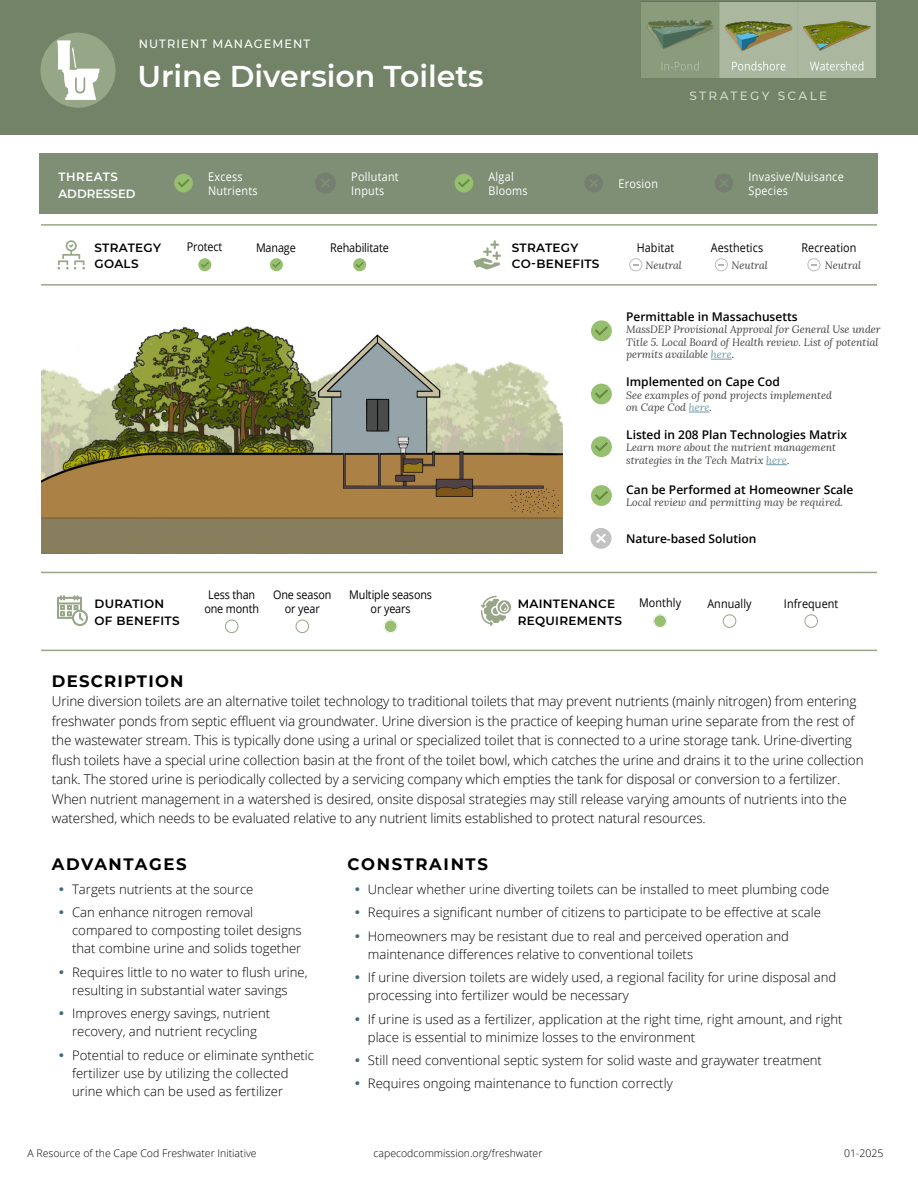
<style>
.page{position:relative;width:918px;height:1188px;background:#fff}
.page>*{position:absolute;margin:0;border:0;box-sizing:border-box;transform-origin:0 0}
.t1{font:600 30px "Montserrat";color:#fff}
.t2{font:700 16.5px "Montserrat";letter-spacing:.09em;color:#000}
.t3{font:300 13.5px/19.5px "Open Sans";letter-spacing:-.01em;color:#000}
.t4{font:300 13.2px/23.4px "Open Sans";color:#000}
.t5{font:600 12px "Open Sans";color:#000}
.t6{font:12px/14.4px "Open Sans";letter-spacing:-.01em;color:#000;text-align:center;scale:.9 1}
.t7{font:600 12px/16.5px "Montserrat";letter-spacing:.025em;color:#000}
.t8{font:12px/14.4px "Open Sans";letter-spacing:.025em;color:#fff;scale:.9 1}
.t9{font:12px "Open Sans";letter-spacing:.01em;color:#000;scale:.9 1}
.t10{font:500 12px "Montserrat";letter-spacing:.1em;color:#fff;scale:.95 1}
.t11{font:600 12px/16.5px "Montserrat";color:#fff}
.t12{font:500 12px "Montserrat";letter-spacing:.2em;color:#fff}
.t13{font:italic 10.5px/12.6px "Lora";color:#404040}
.t14{font:300 10.5px "Open Sans";color:#000}
.s1{color:#6c99aa}
</style>
<div class="page">
<div style="left:0;top:0;width:918px;height:135px;background:#728367"></div>
<div style="left:40px;top:153px;width:838px;height:61px;background:#7f8f75"></div>
<hr style="left:41px;top:224px;width:836px;height:2px;background:#96a788">
<hr style="left:41px;top:284px;width:836px;height:2px;background:#96a788">
<hr style="left:41px;top:572px;width:836px;height:1px;background:#96a788">
<hr style="left:41px;top:650px;width:836px;height:1px;background:#96a788">
<div style="left:225px;top:620px;width:13px;height:13px;border:1px solid #96a788;border-radius:50%"></div>
<div style="left:296px;top:620px;width:13px;height:13px;border:1px solid #96a788;border-radius:50%"></div>
<div style="left:723px;top:614px;width:13px;height:14px;border:1px solid #96a788;border-radius:50%"></div>
<div style="left:804px;top:614px;width:14px;height:14px;border:1px solid #96a788;border-radius:50%"></div>
<div style="left:384px;top:620px;width:13px;height:13px;background:#96bf70;border-radius:50%"></div>
<div style="left:384px;top:620px;width:13px;height:13px;border:1px solid #fff;border-radius:50%"></div>
<div style="left:654px;top:615px;width:12px;height:12px;background:#96bf70;border-radius:50%"></div>
<div style="left:653px;top:614px;width:14px;height:14px;border:1px solid #fff;border-radius:50%"></div>
<img style="left:641px;top:1px;width:235px;height:77px">
<div style="left:198px;top:258px;width:13px;height:13px;background:#96bf6f;border-radius:50%"></div>
<svg style="left:201px;top:262px;width:8px;height:6px"></svg>
<div style="left:270px;top:258px;width:13px;height:13px;background:#96bf6f;border-radius:50%"></div>
<svg style="left:272px;top:262px;width:9px;height:6px"></svg>
<div style="left:353px;top:258px;width:13px;height:13px;background:#96bf6f;border-radius:50%"></div>
<svg style="left:356px;top:262px;width:8px;height:6px"></svg>
<svg style="left:629px;top:258px;width:13px;height:13px"></svg>
<svg style="left:715px;top:258px;width:13px;height:13px"></svg>
<svg style="left:807px;top:258px;width:13px;height:13px"></svg>
<div style="left:591px;top:320px;width:21px;height:21px;background:#96bf6f;border-radius:50%"></div>
<svg style="left:595px;top:326px;width:13px;height:10px"></svg>
<div style="left:591px;top:384px;width:21px;height:20px;background:#96bf6f;border-radius:50%"></div>
<svg style="left:595px;top:389px;width:13px;height:10px"></svg>
<div style="left:591px;top:436px;width:21px;height:21px;background:#96bf6f;border-radius:50%"></div>
<svg style="left:595px;top:442px;width:13px;height:10px"></svg>
<div style="left:40px;top:33px;width:76px;height:75px;background:#96a788;border-radius:50%"></div>
<svg style="left:57px;top:40px;width:43px;height:60px"></svg>
<div style="left:591px;top:485px;width:21px;height:21px;background:#96bf6f;border-radius:50%"></div>
<svg style="left:595px;top:491px;width:13px;height:9px"></svg>
<svg style="left:591px;top:528px;width:21px;height:21px"></svg>
<div style="left:174px;top:174px;width:19px;height:18px;background:#96bf6f;border-radius:50%"></div>
<svg style="left:178px;top:179px;width:11px;height:8px"></svg>
<svg style="left:315px;top:173px;width:21px;height:20px"></svg>
<div style="left:455px;top:174px;width:18px;height:18px;background:#96bf6f;border-radius:50%"></div>
<svg style="left:458px;top:179px;width:12px;height:8px"></svg>
<svg style="left:585px;top:174px;width:18px;height:18px"></svg>
<svg style="left:715px;top:174px;width:18px;height:18px"></svg>
<img style="left:41px;top:326px;width:521px;height:228px">
<svg style="left:473px;top:240px;width:28px;height:30px"></svg>
<svg style="left:58px;top:240px;width:27px;height:29px"></svg>
<svg style="left:689px;top:412px;width:21px;height:1px"></svg>
<svg style="left:711px;top:359px;width:21px;height:1px"></svg>
<svg style="left:766px;top:464px;width:21px;height:1px"></svg>
<svg style="left:57px;top:595px;width:31px;height:31px"></svg>
<svg style="left:481px;top:596px;width:30px;height:30px"></svg>
<p class="t10" style="left:139px;top:35px;width:182px">NUTRIENT MANAGEMENT</p>
<h1 class="t1" style="left:137px;top:55px;width:348px">Urine Diversion Toilets</h1>
<p class="t12" style="left:689px;top:87px;width:139px">STRATEGY SCALE</p>
<p class="t11" style="left:59px;top:168px;width:79px">THREATS<br>ADDRESSED</p>
<p class="t8" style="left:208px;top:169px;width:57px">Excess<br>Nutrients</p>
<p class="t8" style="left:351px;top:169px;width:54px">Pollutant<br>Inputs</p>
<p class="t8" style="left:488px;top:169px;width:45px">Algal<br>Blooms</p>
<p class="t8" style="left:618px;top:176px;width:45px">Erosion</p>
<p class="t8" style="left:749px;top:169px;width:107px">Invasive/Nuisance<br>Species</p>
<p class="t6" style="left:187px;top:239px;width:41px">Protect</p>
<p class="t6" style="left:256px;top:240px;width:46px">Manage</p>
<p class="t6" style="left:330px;top:240px;width:67px">Rehabilitate</p>
<p class="t9" style="left:637px;top:239px;width:43px">Habitat</p>
<p class="t9" style="left:711px;top:239px;width:60px">Aesthetics</p>
<p class="t9" style="left:801px;top:239px;width:63px">Recreation</p>
<p class="t7" style="left:94px;top:239px;width:68px">STRATEGY<br>GOALS</p>
<p class="t7" style="left:512px;top:239px;width:89px">STRATEGY<br>CO-BENEFITS</p>
<p class="t13" style="left:646px;top:259px;width:38px">Neutral</p>
<p class="t13" style="left:731px;top:259px;width:38px">Neutral</p>
<p class="t13" style="left:825px;top:259px;width:38px">Neutral</p>
<p class="t5" style="left:626px;top:308px;width:173px">Permittable in Massachusetts</p>
<p class="t13" style="left:626px;top:323px;width:256px">MassDEP Provisional Approval for General Use under<br>Title 5. Local Board of Health review. List of potential permits available <span class="s1">here</span>.</p>
<p class="t5" style="left:626px;top:373px;width:155px">Implemented on Cape Cod</p>
<p class="t13" style="left:626px;top:388px;width:207px">See examples of pond projects implemented on Cape Cod <span class="s1">here</span>.</p>
<p class="t5" style="left:626px;top:426px;width:222px">Listed in 208 Plan Technologies Matrix</p>
<p class="t13" style="left:626px;top:441px;width:211px">Learn more about the nutrient management strategies in the Tech Matrix <span class="s1">here</span>.</p>
<p class="t5" style="left:626px;top:481px;width:229px">Can be Performed at Homeowner Scale</p>
<p class="t13" style="left:626px;top:496px;width:218px">Local review and permitting may be required.</p>
<p class="t5" style="left:626px;top:530px;width:132px">Nature-based Solution</p>
<p class="t6" style="left:204px;top:587px;width:62px">Less than one month</p>
<p class="t6" style="left:273px;top:587px;width:66px">One season or year</p>
<p class="t6" style="left:349px;top:587px;width:94px">Multiple seasons or years</p>
<p class="t9" style="left:707px;top:595px;width:51px">Annually</p>
<p class="t9" style="left:784px;top:595px;width:62px">Infrequent</p>
<p class="t7" style="left:94px;top:595px;width:87px">DURATION<br>OF BENEFITS</p>
<p class="t7" style="left:518px;top:595px;width:106px">MAINTENANCE<br>REQUIREMENTS</p>
<p class="t9" style="left:639px;top:595px;width:48px">Monthly</p>
<p class="t2" style="left:52px;top:669px;width:133px">DESCRIPTION</p>
<p class="t3" style="left:52px;top:691px;width:813px">Urine diversion toilets are an alternative toilet technology to traditional toilets that may prevent nutrients (mainly nitrogen) from entering freshwater ponds from septic effluent via groundwater. Urine diversion is the practice of keeping human urine separate from the rest of the wastewater stream. This is typically done using a urinal or specialized toilet that is connected to a urine storage tank. Urine-diverting flush toilets have a special urine collection basin at the front of the toilet bowl, which catches the urine and drains it to the urine collection tank. The stored urine is periodically collected by a servicing company which empties the tank for disposal or conversion to a fertilizer.<br>When nutrient management in a watershed is desired, onsite disposal strategies may still release varying amounts of nutrients into the watershed, which needs to be evaluated relative to any nutrient limits established to protect natural resources.</p>
<p class="t2" style="left:52px;top:852px;width:136px">ADVANTAGES</p>
<p class="t4" style="left:72px;top:877px;width:183px">Targets nutrients at the source<br>Can enhance nitrogen removal</p>
<p class="t4" style="left:72px;top:921px;width:231px;line-height:18px">compared to composting toilet designs that combine urine and solids together</p>
<p class="t4" style="left:72px;top:963px;width:237px;line-height:18px">Requires little to no water to flush urine, resulting in substantial water savings</p>
<p class="t4" style="left:72px;top:1004px;width:200px;line-height:18px">Improves energy savings, nutrient recovery, and nutrient recycling</p>
<p class="t4" style="left:72px;top:1045px;width:244px;line-height:18px">Potential to reduce or eliminate synthetic fertilizer use by utilizing the collected urine which can be used as fertilizer</p>
<p class="t2" style="left:348px;top:852px;width:142px">CONSTRAINTS</p>
<p class="t4" style="left:368px;top:877px;width:463px">Unclear whether urine diverting toilets can be installed to meet plumbing code<br>Requires a significant number of citizens to participate to be effective at scale<br>Homeowners may be resistant due to real and perceived operation and</p>
<p class="t4" style="left:368px;top:942px;width:470px">maintenance differences relative to conventional toilets<br>If urine diversion toilets are widely used, a regional facility for urine disposal and</p>
<p class="t4" style="left:368px;top:983px;width:476px">processing into fertilizer would be necessary<br>If urine is used as a fertilizer, application at the right time, right amount, and right</p>
<p class="t4" style="left:368px;top:1025px;width:456px">place is essential to minimize losses to the environment<br>Still need conventional septic system for solid waste and graywater treatment<br>Requires ongoing maintenance to function correctly</p>
<p class="t14" style="left:28px;top:1146px;width:231px">A Resource of the Cape Cod Freshwater Initiative</p>
<p class="t14" style="left:374px;top:1146px;width:170px">capecodcommission.org/freshwater</p>
<p class="t14" style="left:844px;top:1146px;width:41px">01-2025</p>
</div>
